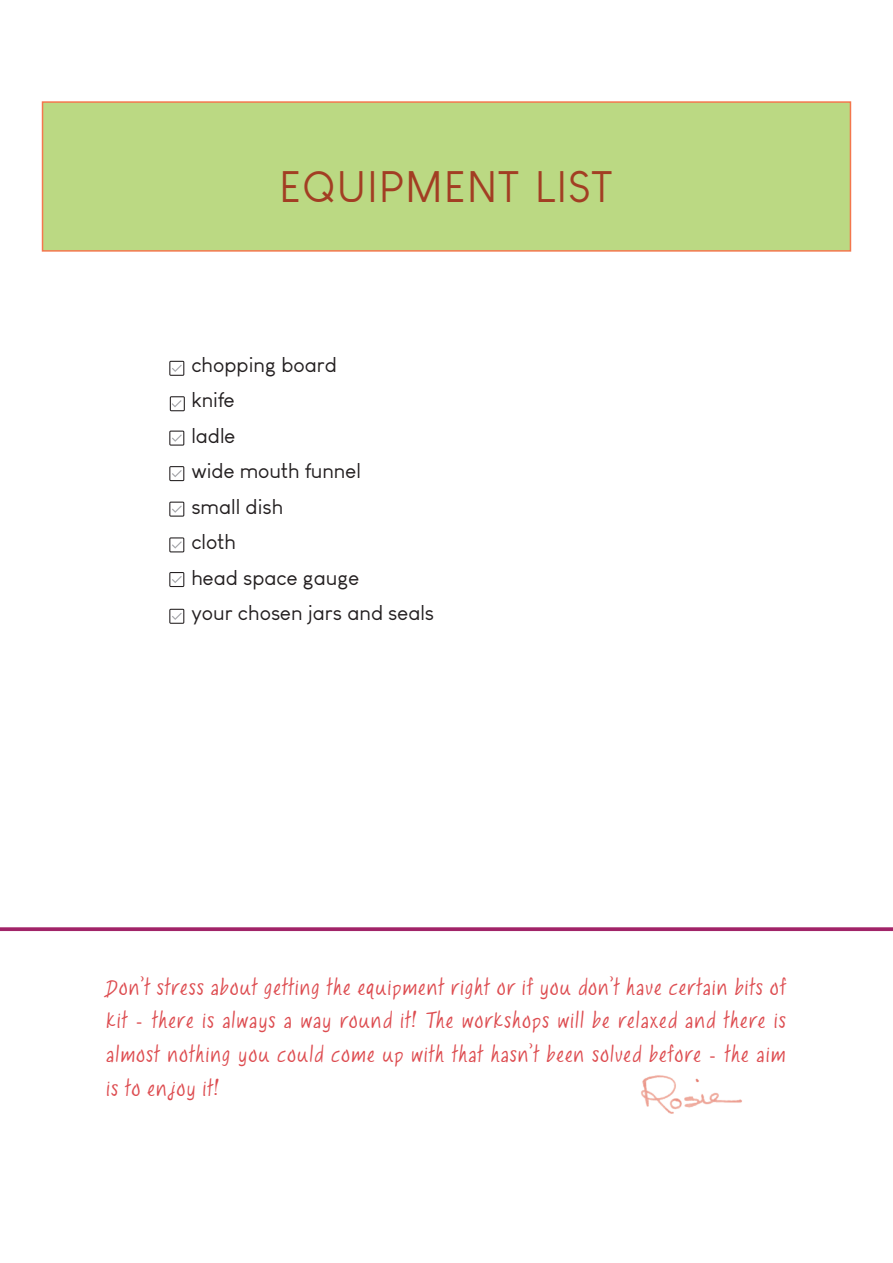
<style>
.page{position:relative;width:893px;height:1263px;background:#fff}
.page>*{position:absolute;margin:0;border:0;box-sizing:border-box;transform-origin:0 0}
.t1{font:43.2px "Louis George Cafe";letter-spacing:.035em;color:#a23e23}
.t2{font:21px/33.6px "Laura Claire";letter-spacing:.035em;color:#dd4c50;text-align:justify}
.t3{font:21px/35.5px "Louis George Cafe";color:#231f20}
</style>
<div class="page">
<div style="left:42px;top:101px;width:809px;height:151px;background:#bbd983;border:2px solid #f4774d"></div>
<img style="left:641px;top:1075px;width:101px;height:39px">
<svg style="left:169px;top:361px;width:15px;height:15px"></svg>
<svg style="left:170px;top:396px;width:15px;height:15px"></svg>
<svg style="left:169px;top:431px;width:15px;height:15px"></svg>
<svg style="left:169px;top:466px;width:15px;height:15px"></svg>
<svg style="left:169px;top:502px;width:15px;height:15px"></svg>
<svg style="left:169px;top:537px;width:15px;height:15px"></svg>
<svg style="left:169px;top:572px;width:15px;height:15px"></svg>
<svg style="left:169px;top:609px;width:15px;height:15px"></svg>
<svg style="left:0;top:927px;width:893px;height:4px;background:#a83473"></svg>
<h1 class="t1" style="left:280px;top:170px;width:334px">EQUIPMENT LIST</h1>
<p class="t3" style="left:191px;top:349px;width:244px">chopping board<br>knife<br>ladle<br>wide mouth funnel<br>small dish<br>cloth<br>head space gauge<br>your chosen jars and seals</p>
<p class="t2" style="left:106px;top:971px;width:681px">Don’t stress about getting the equipment right or if you don’t have certain bits of kit - there is always a way round it! The workshops will be relaxed and there is almost nothing you could come up with that hasn’t been solved before - the aim is to enjoy it!</p>
</div>
